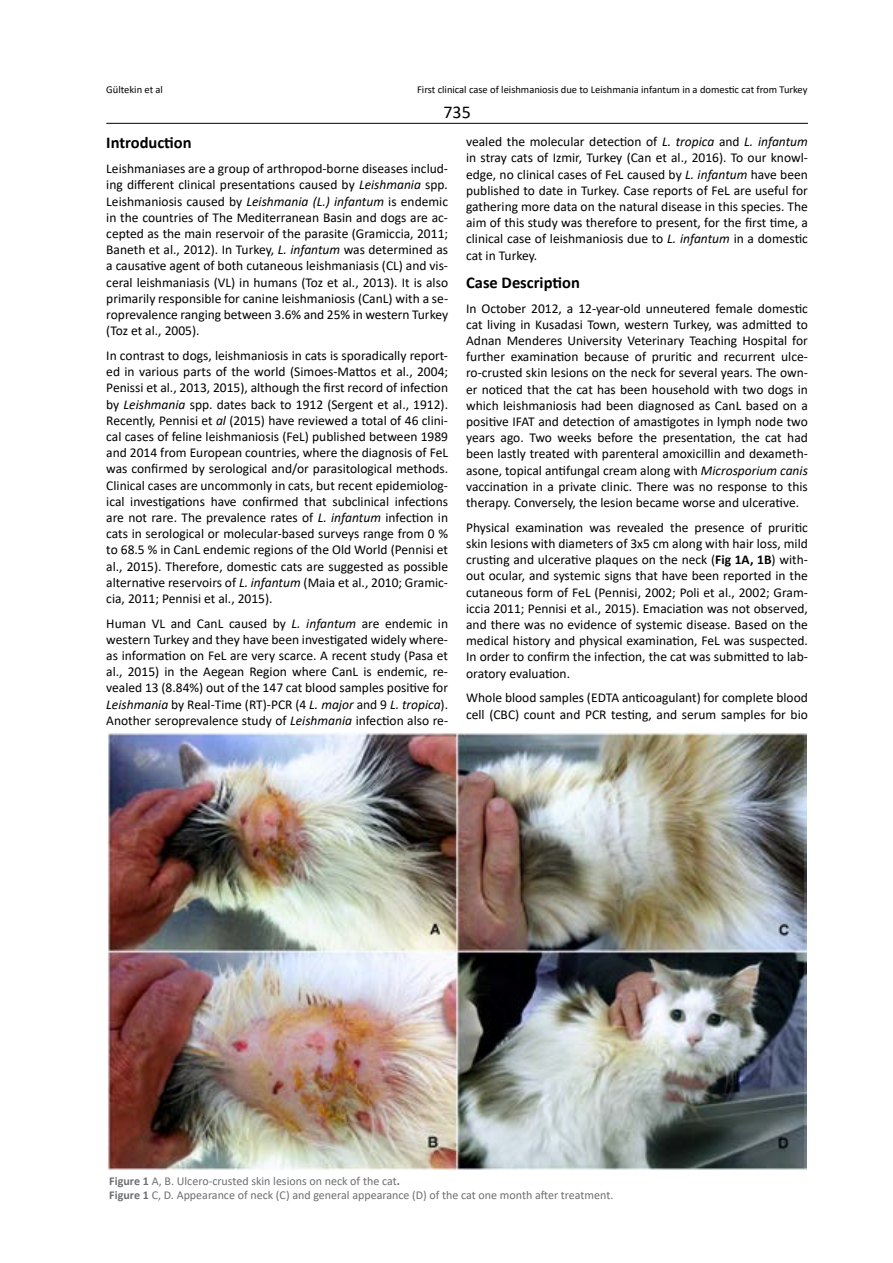
<style>
.page{position:relative;width:893px;height:1263px;background:#fff}
.page>*{position:absolute;margin:0;border:0;box-sizing:border-box;transform-origin:0 0}
.t1{font:18px "Calibri";color:#000}
.t2{font:700 16.5px "Calibri";color:#000}
.t3{font:13.5px/16.2px "Calibri";color:#000;text-align:justify}
.t4{font:12px/13.8px "Calibri";color:#6d6e71}
.t5{font:10.5px "Calibri";color:#000}
.s1{font-style:italic}
.s2{font-weight:700}
</style>
<div class="page">
<hr style="left:106px;top:123px;width:702px;height:1px;background:#000">
<img style="left:108px;top:732px;width:699px;height:437px">
<p class="t5" style="left:417px;top:82px;width:392px">First clinical case of leishmaniosis due to Leishmania infantum in a domestic cat from Turkey</p>
<p class="t5" style="left:106px;top:82px;width:58px">Gültekin et al</p>
<p class="t5" style="left:470px;top:82px;width:339px">First clinical case f leishmaniosis due to Leishmania infantum in domestic cat</p>
<h1 class="t1" style="left:443px;top:99px;width:29px">735</h1>
<p class="t2" style="left:106px;top:131px;width:87px">Introduction</p>
<p class="t3" style="left:106px;top:160px;width:343px">Leishmaniases are a group of arthropod-borne diseases includ&shy;ing different clinical presentations caused by <span class="s1">Leishmania</span> spp<span class="s1">.<br></span>Leishmaniosis caused by <span class="s1">Leishmania (L.) infantum</span> is endemic in the countries of The Mediterranean Basin and dogs are ac&shy;cepted as the main reservoir of the parasite (Gramiccia, 2011; Baneth et al., 2012). In Turkey, <span class="s1">L. infantum</span> was determined as a causative agent of both cutaneous leishmaniasis (CL) and vis&shy;ceral leishmaniasis (VL) in humans (Toz et al., 2013). It is also primarily responsible for canine leishmaniosis (CanL) with a se&shy;roprevalence ranging between 3.6% and 25% in western Turkey (Toz et al., 2005).</p>
<p class="t3" style="left:106px;top:347px;width:343px">In contrast to dogs, leishmaniosis in cats is sporadically report&shy;ed in various parts of the world (Simoes-Mattos et al., 2004; Penissi et al., 2013, 2015), although the first record of infection by <span class="s1">Leishmania</span> spp. dates back to 1912 (Sergent et al., 1912).<br>Recently, Pennisi et <span class="s1">al</span> (2015) have reviewed a total of 46 clini&shy;cal cases of feline leishmaniosis (FeL) published between 1989 and 2014 from European countries, where the diagnosis of FeL was confirmed by serological and/or parasitological methods.<br>Clinical cases are uncommonly in cats, but recent epidemiolog&shy;ical investigations have confirmed that subclinical infections are not rare. The prevalence rates of <span class="s1">L. infantum</span> infection in cats in serological or molecular-based surveys range from 0 % to 68.5 % in CanL endemic regions of the Old World (Pennisi et al., 2015). Therefore, domestic cats are suggested as possible alternative reservoirs of <span class="s1">L. infantum</span> (Maia et al., 2010; Gramic&shy;cia, 2011; Pennisi et al., 2015).</p>
<p class="t3" style="left:106px;top:615px;width:343px">Human VL and CanL caused by <span class="s1">L. infantum</span> are endemic in western Turkey and they have been investigated widely where&shy;as information on FeL are very scarce. A recent study (Pasa et al., 2015) in the Aegean Region where CanL is endemic, re&shy;vealed 13 (8.84%) out of the 147 cat blood samples positive for <span class="s1">Leishmania</span> by Real-Time (RT)-PCR (4 <span class="s1">L. major</span> and 9 <span class="s1">L. tropica</span>).<br>Another seroprevalence study of <span class="s1">Leishmania</span> infection also re-</p>
<p class="t3" style="left:466px;top:133px;width:343px">vealed the molecular detection of <span class="s1">L. tropica</span> and <span class="s1">L. infantum </span>in stray cats of Izmir, Turkey (Can et al., 2016). To our knowl&shy;edge, no clinical cases of FeL caused by <span class="s1">L. infantum</span> have been published to date in Turkey. Case reports of FeL are useful for gathering more data on the natural disease in this species. The aim of this study was therefore to present, for the first time, a clinical case of leishmaniosis due to <span class="s1">L. infantum</span> in a domestic cat in Turkey.</p>
<p class="t2" style="left:466px;top:271px;width:115px">Case Description</p>
<p class="t3" style="left:466px;top:300px;width:343px">In October 2012, a 12-year-old unneutered female domestic cat living in Kusadasi Town, western Turkey, was admitted to Adnan Menderes University Veterinary Teaching Hospital for further examination because of pruritic and recurrent ulce&shy;ro-crusted skin lesions on the neck for several years. The own&shy;er noticed that the cat has been household with two dogs in which leishmaniosis had been diagnosed as CanL based on a positive IFAT and detection of amastigotes in lymph node two years ago. Two weeks before the presentation, the cat had been lastly treated with parenteral amoxicillin and dexameth&shy;asone, topical antifungal cream along with <span class="s1">Microsporium canis </span>vaccination in a private clinic. There was no response to this therapy. Conversely, the lesion became worse and ulcerative.</p>
<p class="t3" style="left:466px;top:519px;width:343px">Physical examination was revealed the presence of pruritic skin lesions with diameters of 3x5 cm along with hair loss, mild crusting and ulcerative plaques on the neck (<span class="s2">Fig 1A, 1B</span>) with&shy;out ocular, and systemic signs that have been reported in the cutaneous form of FeL (Pennisi, 2002; Poli et al., 2002; Gram&shy;iccia 2011; Pennisi et al., 2015). Emaciation was not observed, and there was no evidence of systemic disease. Based on the medical history and physical examination, FeL was suspected.<br>In order to confirm the infection, the cat was submitted to lab&shy;oratory evaluation.</p>
<p class="t3" style="left:466px;top:689px;width:343px">Whole blood samples (EDTA anticoagulant) for complete blood cell (CBC) count and PCR testing, and serum samples for bio</p>
<p class="t4" style="left:109px;top:1174px;width:506px"><span class="s2">Figure 1</span> A, B. Ulcero-crusted skin lesions on neck of the cat<span class="s2">.<br>Figure 1</span> C, D. Appearance of neck (C) and general appearance (D) of the cat one month after treatment.</p>
</div>
